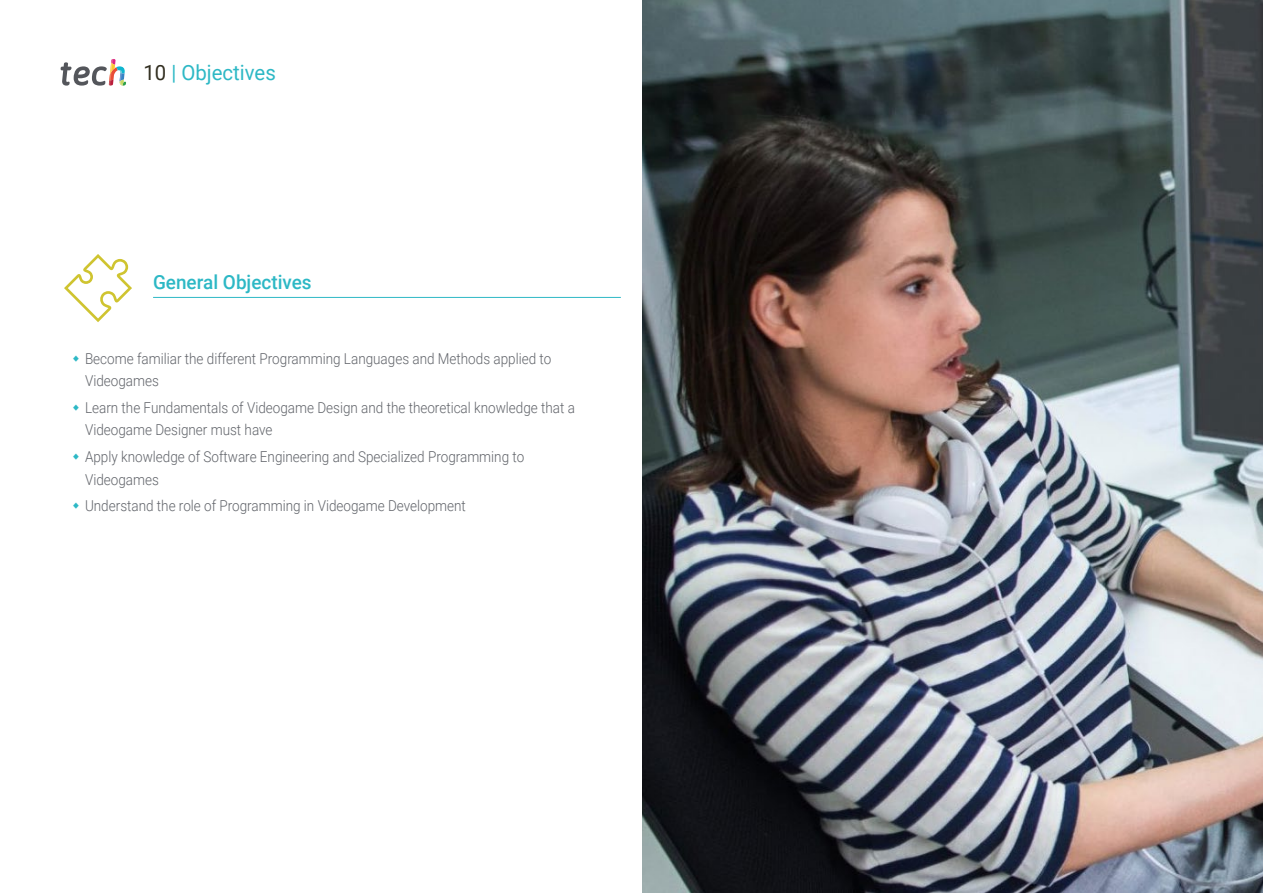
<style>
.page{position:relative;width:1263px;height:893px;background:#fff}
.page>*{position:absolute;margin:0;border:0;box-sizing:border-box;transform-origin:0 0}
.t1{font:21px "Roboto";color:#2db8c5}
.t2{font:500 19.5px "Roboto";color:#2db8c5}
.t3{font:300 15px/22.5px "Roboto";color:#61646a;scale:.9 1}
.s1{color:#312e20}
</style>
<div class="page">
<svg style="left:64px;top:254px;width:68px;height:68px"></svg>
<img style="left:642px;top:0;width:621px;height:893px">
<svg style="left:61px;top:59px;width:65px;height:27px"></svg>
<hr style="left:153px;top:297px;width:468px;height:1px;background:#2db8c5">
<h1 class="t1" style="left:144px;top:57px;width:134px"><span class="s1">10</span> | Objectives</h1>
<h2 class="t2" style="left:153px;top:268px;width:160px">General Objectives</h2>
<p class="t3" style="left:85px;top:347px;width:519px">Become familiar the different Programming Languages and Methods applied to<br>Videogames</p>
<p class="t3" style="left:85px;top:396px;width:546px">Learn the Fundamentals of Videogame Design and the theoretical knowledge that a<br>Videogame Designer must have</p>
<p class="t3" style="left:85px;top:445px;width:489px">Apply knowledge of Software Engineering and Specialized Programming to<br>Videogames</p>
<p class="t3" style="left:85px;top:494px;width:425px">Understand the role of Programming in Videogame Development</p>
</div>
